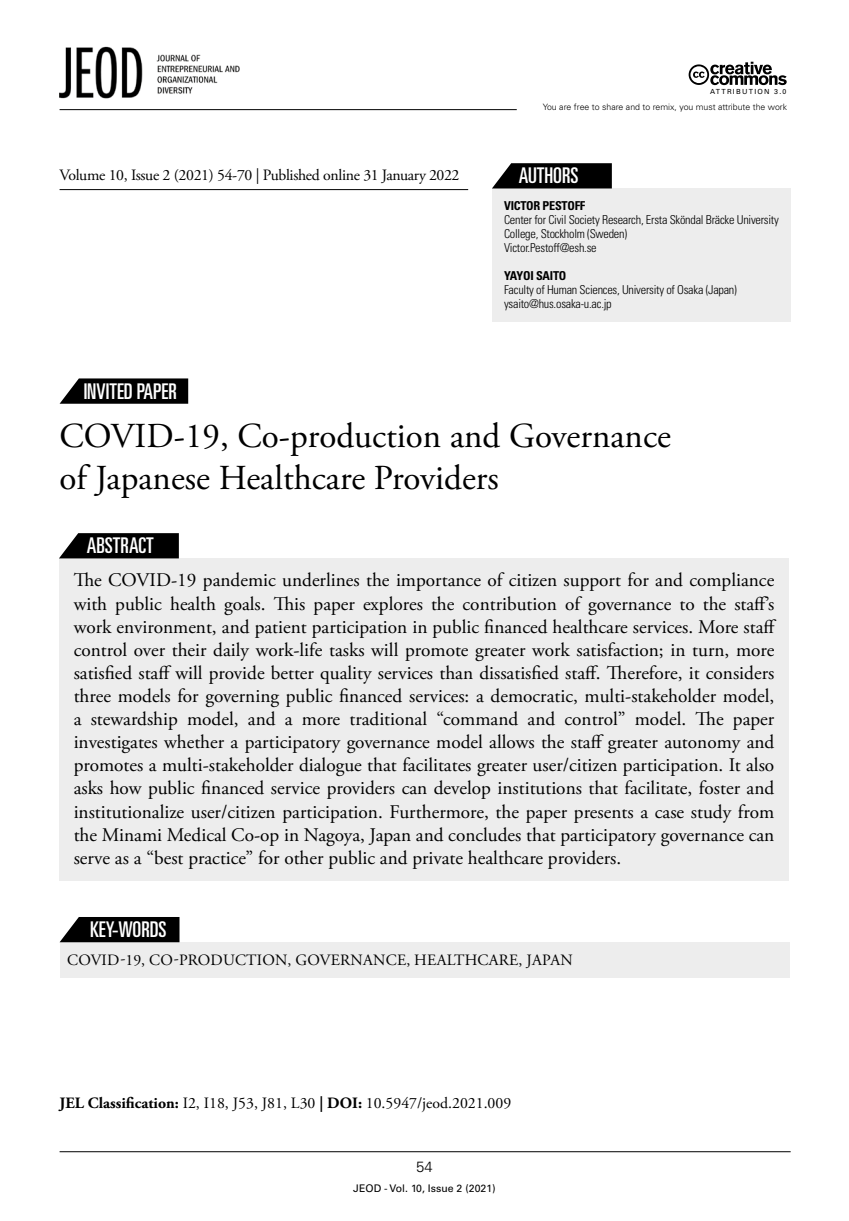
<style>
.page{position:relative;width:849px;height:1221px;background:#fff}
.page>*{position:absolute;margin:0;border:0;box-sizing:border-box;transform-origin:0 0}
.t1{font:35px/42px "Adobe Garamond Pro";color:#000}
.t2{font:ultra-condensed 21.7px "Univers LT Std";color:#fff}
.t3{font:19.25px/23.1px "Adobe Garamond Pro";color:#000;text-align:justify}
.t4{font:15.75px "Adobe Garamond Pro";color:#000}
.t5{font:15.75px "Adobe Garamond Pro";letter-spacing:-.02em;color:#000}
.t6{font:300 14.88px "Univers LT Std";color:#000}
.t7{font:300 condensed 12.25px/14px "Univers LT Std";letter-spacing:-.02em;color:#000}
.t8{font:700 condensed 12.25px "Univers LT Std";letter-spacing:-.02em;color:#000}
.t9{font:10.5px "Univers LT Std";color:#000}
.t10{font:300 8.75px "Univers LT Std";color:#000}
.t11{font:7px "Univers LT Std";letter-spacing:.18em;color:#000}
.s1{font-weight:700}
</style>
<div class="page">
<hr style="left:60px;top:1151px;width:730px;height:1px;background:#000">
<img style="left:60px;top:46px;width:180px;height:53px">
<hr style="left:60px;top:109px;width:456px;height:1px;background:#000">
<svg style="left:688px;top:62px;width:98px;height:23px"></svg>
<div style="left:492px;top:189px;width:298px;height:133px;background:#ededed"></div>
<svg style="left:492px;top:163px;width:119px;height:25px;background:#161616"></svg>
<hr style="left:60px;top:189px;width:408px;height:1px;background:#000">
<div style="left:59px;top:559px;width:729px;height:322px;background:#ededed"></div>
<svg style="left:59px;top:533px;width:120px;height:25px;background:#161616"></svg>
<div style="left:60px;top:942px;width:729px;height:36px;background:#ededed"></div>
<svg style="left:60px;top:917px;width:119px;height:25px;background:#131313"></svg>
<svg style="left:60px;top:378px;width:128px;height:26px;background:#181818"></svg>
<p class="t11" style="left:710px;top:87px;width:78px">ATTRIBUTION 3.0</p>
<p class="t10" style="left:542px;top:102px;width:246px">You are free to share and to remix, you must attribute the work</p>
<p class="t5" style="left:60px;top:166px;width:401px">Volume 10, Issue 2 (2021) 54-70 | Published online 31 January 2022</p>
<p class="t2" style="left:518px;top:163px;width:61px">AUTHORS</p>
<p class="t2" style="left:84px;top:379px;width:95px">INVITED PAPER</p>
<p class="t8" style="left:504px;top:198px;width:83px">VICTOR PESTOFF</p>
<p class="t7" style="left:504px;top:213px;width:276px">Center for Civil Society Research, Ersta Sköndal Bräcke University<br>College, Stockholm (Sweden)<br>Victor.Pestoff@esh.se</p>
<p class="t8" style="left:504px;top:268px;width:64px">YAYOI SAITO</p>
<p class="t7" style="left:504px;top:283px;width:234px">Faculty of Human Sciences, University of Osaka (Japan) ysaito@hus.osaka-u.ac.jp</p>
<h1 class="t1" style="left:60px;top:416px;width:612px">COVID-19, Co-production and Governance of Japanese Healthcare Providers</h1>
<p class="t2" style="left:87px;top:532px;width:68px">ABSTRACT</p>
<p class="t3" style="left:74px;top:569px;width:704px">The COVID-19 pandemic underlines the importance of citizen support for and compliance with public health goals. This paper explores the contribution of governance to the staff’s work environment, and patient participation in public financed healthcare services. More staff control over their daily work-life tasks will promote greater work satisfaction; in turn, more satisfied staff will provide better quality services than dissatisfied staff. Therefore, it considers three models for governing public financed services: a democratic, multi-stakeholder model, a stewardship model, and a more traditional “command and control” model. The paper investigates whether a participatory governance model allows the staff greater autonomy and promotes a multi-stakeholder dialogue that facilitates greater user/citizen participation. It also asks how public financed service providers can develop institutions that facilitate, foster and institutionalize user/citizen participation. Furthermore, the paper presents a case study from the Minami Medical Co-op in Nagoya, Japan and concludes that participatory governance can serve as a “best practice” for other public and private healthcare providers.</p>
<p class="t2" style="left:90px;top:916px;width:78px">KEY-WORDS</p>
<p class="t4" style="left:67px;top:950px;width:507px">COVID-19, CO-PRODUCTION, GOVERNANCE, HEALTHCARE, JAPAN</p>
<p class="t4" style="left:60px;top:1093px;width:453px"><span class="s1">JEL Classification:</span> I2, I18, J53, J81, L30 <span class="s1">| DOI:</span> 10.5947/jeod.2021.009</p>
<p class="t6" style="left:416px;top:1157px;width:18px">54</p>
<p class="t9" style="left:353px;top:1181px;width:144px">JEOD - Vol. 10, Issue 2 (2021)</p>
</div>
